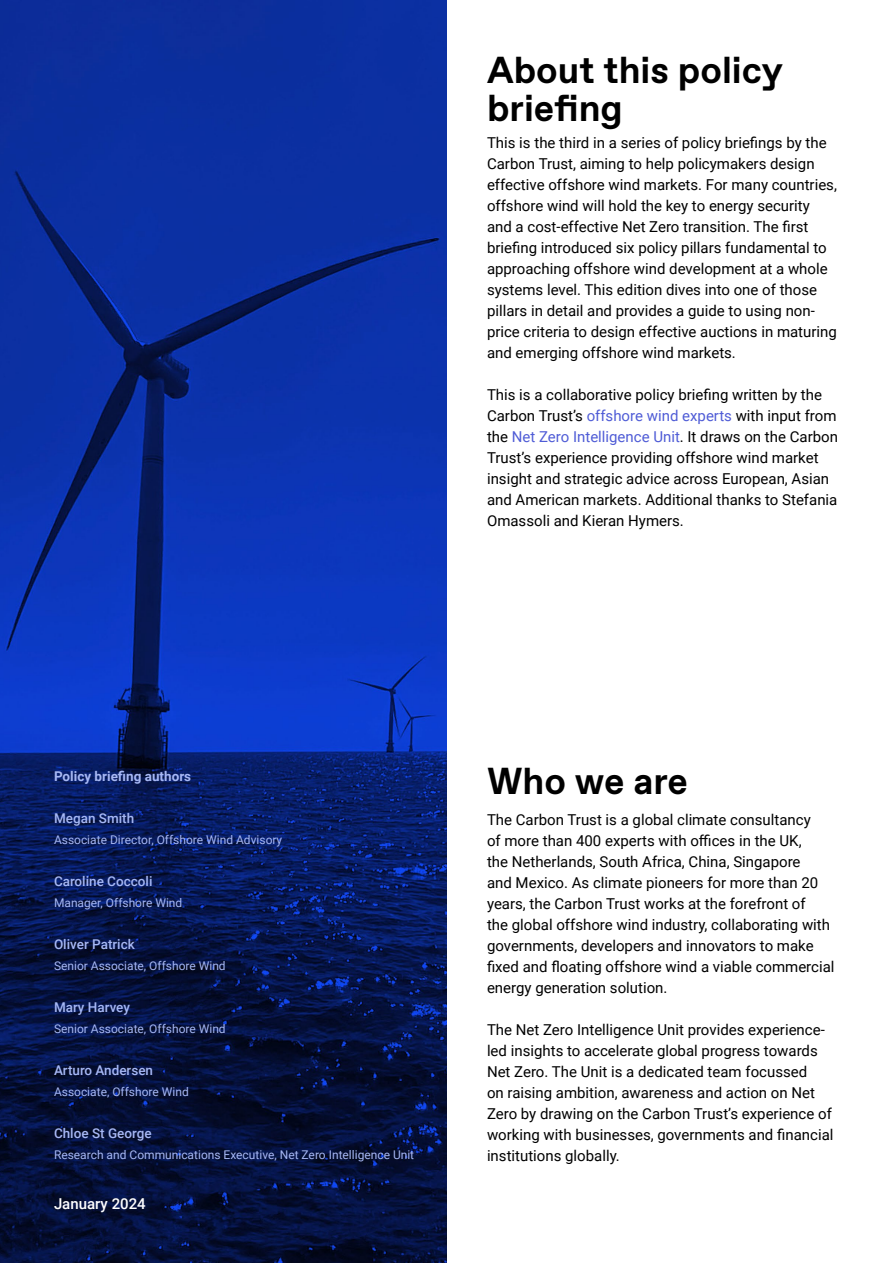
<style>
.page{position:relative;width:893px;height:1263px;background:#fff}
.page>*{position:absolute;margin:0;border:0;box-sizing:border-box;transform-origin:0 0}
.t1{font:700 37.5px/37.5px "ABC Favorit";color:#000}
.t2{font:15px/21px "Roboto";color:#000}
.t3{font:500 15px "Roboto";color:#fff}
.t4{font:500 13.5px "Roboto";color:#a7b8f5}
.t5{font:700 13.5px "Roboto";color:#a7b8f5}
.t6{font:12px "Roboto";color:#a7b8f5}
.s1{color:#4f5cd6}
</style>
<div class="page">
<img style="left:0;top:0;width:446px;height:1263px">
<h1 class="t1" style="left:487px;top:53px;width:298px">About this policy briefing</h1>
<p class="t2" style="left:487px;top:131px;width:351px">This is the third in a series of policy briefings by the Carbon Trust, aiming to help policymakers design effective offshore wind markets. For many countries, offshore wind will hold the key to energy security and a cost-effective Net Zero transition. The first briefing introduced six policy pillars fundamental to approaching offshore wind development at a whole systems level. This edition dives into one of those pillars in detail and provides a guide to using non&shy;price criteria to design effective auctions in maturing and emerging offshore wind markets.</p>
<p class="t2" style="left:487px;top:383px;width:352px">This is a collaborative policy briefing written by the Carbon Trust’s <span class="s1">offshore wind experts</span> with input from the <span class="s1">Net Zero Intelligence Unit</span>. It draws on the Carbon Trust’s experience providing offshore wind market insight and strategic advice across European, Asian and American markets. Additional thanks to Stefania Omassoli and Kieran Hymers.</p>
<p class="t5" style="left:54px;top:767px;width:139px">Policy briefing authors</p>
<p class="t4" style="left:54px;top:809px;width:82px">Megan Smith</p>
<p class="t6" style="left:54px;top:832px;width:230px">Associate Director, Offshore Wind Advisory</p>
<p class="t4" style="left:54px;top:872px;width:100px">Caroline Coccoli</p>
<p class="t6" style="left:54px;top:895px;width:130px">Manager, Offshore Wind</p>
<p class="t4" style="left:54px;top:935px;width:82px">Oliver Patrick</p>
<p class="t6" style="left:54px;top:958px;width:173px">Senior Associate, Offshore Wind</p>
<p class="t4" style="left:54px;top:998px;width:78px">Mary Harvey</p>
<p class="t6" style="left:54px;top:1021px;width:173px">Senior Associate, Offshore Wind</p>
<p class="t4" style="left:54px;top:1061px;width:101px">Arturo Andersen</p>
<p class="t6" style="left:54px;top:1084px;width:136px">Associate, Offshore Wind</p>
<p class="t4" style="left:54px;top:1124px;width:99px">Chloe St George</p>
<p class="t6" style="left:54px;top:1147px;width:362px">Research and Communications Executive, Net Zero Intelligence Unit</p>
<p class="t3" style="left:54px;top:1193px;width:93px">January 2024</p>
<h1 class="t1" style="left:487px;top:764px;width:203px">Who we are</h1>
<p class="t2" style="left:487px;top:809px;width:349px">The Carbon Trust is a global climate consultancy<br>of more than 400 experts with offices in the UK,<br>the Netherlands, South Africa, China, Singapore<br>and Mexico. As climate pioneers for more than 20 years, the Carbon Trust works at the forefront of<br>the global offshore wind industry, collaborating with governments, developers and innovators to make fixed and floating offshore wind a viable commercial energy generation solution.</p>
<p class="t2" style="left:487px;top:1019px;width:348px">The Net Zero Intelligence Unit provides experience&shy;led insights to accelerate global progress towards Net Zero. The Unit is a dedicated team focussed<br>on raising ambition, awareness and action on Net Zero by drawing on the Carbon Trust’s experience of working with businesses, governments and financial institutions globally.</p>
</div>
